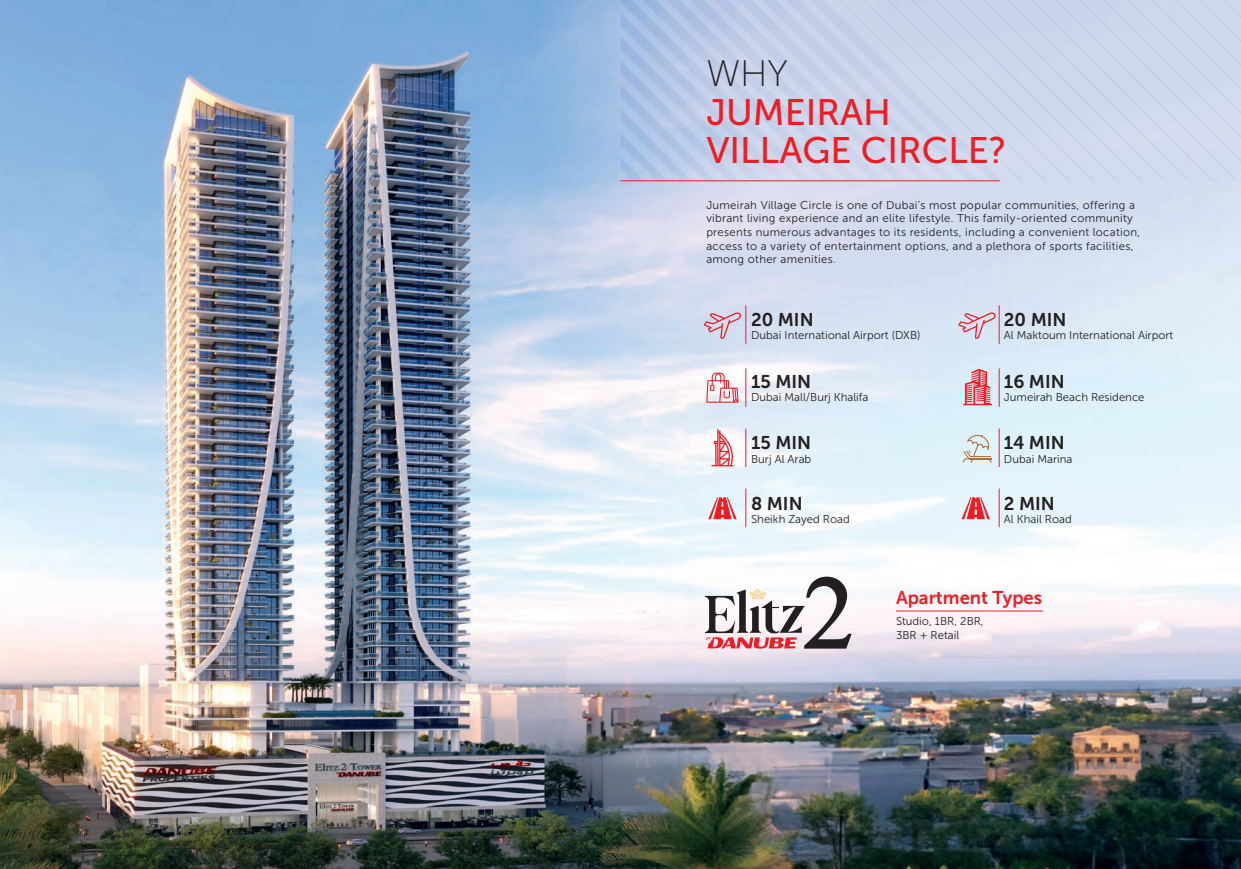
<style>
.page{position:relative;width:1241px;height:869px;background:#fff}
.page>*{position:absolute;margin:0;border:0;box-sizing:border-box;transform-origin:0 0}
.t1{font:36.75px/38.5px "Museo Sans 500";color:#ee1d23}
.t2{font:36.75px "Museo Sans 100";color:#231f20}
.t3{font:18.38px "Museo Sans 700";color:#231f20}
.t4{font:18.38px "Museo Sans 700";color:#ee1d23}
.t5{font:11.38px/13.7px "Museo Sans 300";letter-spacing:.025em;color:#231f20}
.t6{font:11.38px/13.7px "Museo Sans 300";color:#231f20}
</style>
<div class="page">
<img style="left:0;top:0;width:1240px;height:868px">
<svg style="left:620px;top:0;width:620px;height:181px;background:#c8d3ea"></svg>
<hr style="left:620px;top:180px;width:379px;height:1px;background:#ee1d23">
<svg style="left:961px;top:434px;width:30px;height:28px"></svg>
<svg style="left:711px;top:429px;width:25px;height:37px"></svg>
<svg style="left:706px;top:372px;width:32px;height:30px"></svg>
<svg style="left:703px;top:312px;width:38px;height:27px"></svg>
<svg style="left:958px;top:312px;width:38px;height:27px"></svg>
<svg style="left:705px;top:576px;width:146px;height:72px"></svg>
<hr style="left:745px;top:305px;width:1px;height:38px;background:#ee1d23">
<hr style="left:998px;top:305px;width:1px;height:38px;background:#ee1d23">
<hr style="left:745px;top:368px;width:1px;height:38px;background:#ee1d23">
<hr style="left:998px;top:368px;width:1px;height:38px;background:#ee1d23">
<hr style="left:745px;top:428px;width:1px;height:39px;background:#ee1d23">
<hr style="left:745px;top:488px;width:1px;height:39px;background:#ee1d23">
<hr style="left:895px;top:610px;width:147px;height:1px;background:#ee1d23">
<hr style="left:998px;top:428px;width:1px;height:39px;background:#ee1d23">
<hr style="left:998px;top:488px;width:1px;height:39px;background:#ee1d23">
<svg style="left:708px;top:497px;width:28px;height:22px"></svg>
<svg style="left:961px;top:497px;width:28px;height:22px"></svg>
<svg style="left:963px;top:368px;width:28px;height:37px"></svg>
<h1 class="t2" style="left:706px;top:54px;width:83px">WHY</h1>
<h1 class="t1" style="left:706px;top:93px;width:302px">JUMEIRAH<br>VILLAGE CIRCLE?</h1>
<p class="t5" style="left:706px;top:198px;width:435px">Jumeirah Village Circle is one of Dubai’s most popular communities, offering a vibrant living experience and an elite lifestyle. This family-oriented community presents numerous advantages to its residents, including a convenient location, access to a variety of entertainment options, and a plethora of sports facilities, among other amenities.</p>
<h2 class="t3" style="left:751px;top:309px;width:64px">20 MIN</h2>
<p class="t6" style="left:751px;top:328px;width:171px">Dubai International Airport (DXB)</p>
<h2 class="t3" style="left:1003px;top:309px;width:64px">20 MIN</h2>
<p class="t6" style="left:1003px;top:328px;width:171px">Al Maktoum International Airport</p>
<h2 class="t3" style="left:751px;top:371px;width:62px">15 MIN</h2>
<p class="t6" style="left:751px;top:390px;width:119px">Dubai Mall/Burj Khalifa</p>
<h2 class="t3" style="left:1003px;top:371px;width:62px">16 MIN</h2>
<p class="t6" style="left:1003px;top:390px;width:142px">Jumeirah Beach Residence</p>
<h2 class="t3" style="left:751px;top:432px;width:62px">15 MIN</h2>
<p class="t6" style="left:751px;top:452px;width:62px">Burj Al Arab</p>
<h2 class="t3" style="left:751px;top:492px;width:53px">8 MIN</h2>
<p class="t6" style="left:751px;top:512px;width:100px">Sheikh Zayed Road</p>
<h2 class="t3" style="left:1003px;top:432px;width:62px">14 MIN</h2>
<p class="t6" style="left:1003px;top:452px;width:70px">Dubai Marina</p>
<h2 class="t3" style="left:1003px;top:492px;width:52px">2 MIN</h2>
<p class="t6" style="left:1003px;top:512px;width:69px">Al Khail Road</p>
<h2 class="t4" style="left:895px;top:587px;width:148px">Apartment Types</h2>
<p class="t6" style="left:895px;top:614px;width:89px">Studio, 1BR, 2BR,<br>3BR + Retail</p>
</div>
